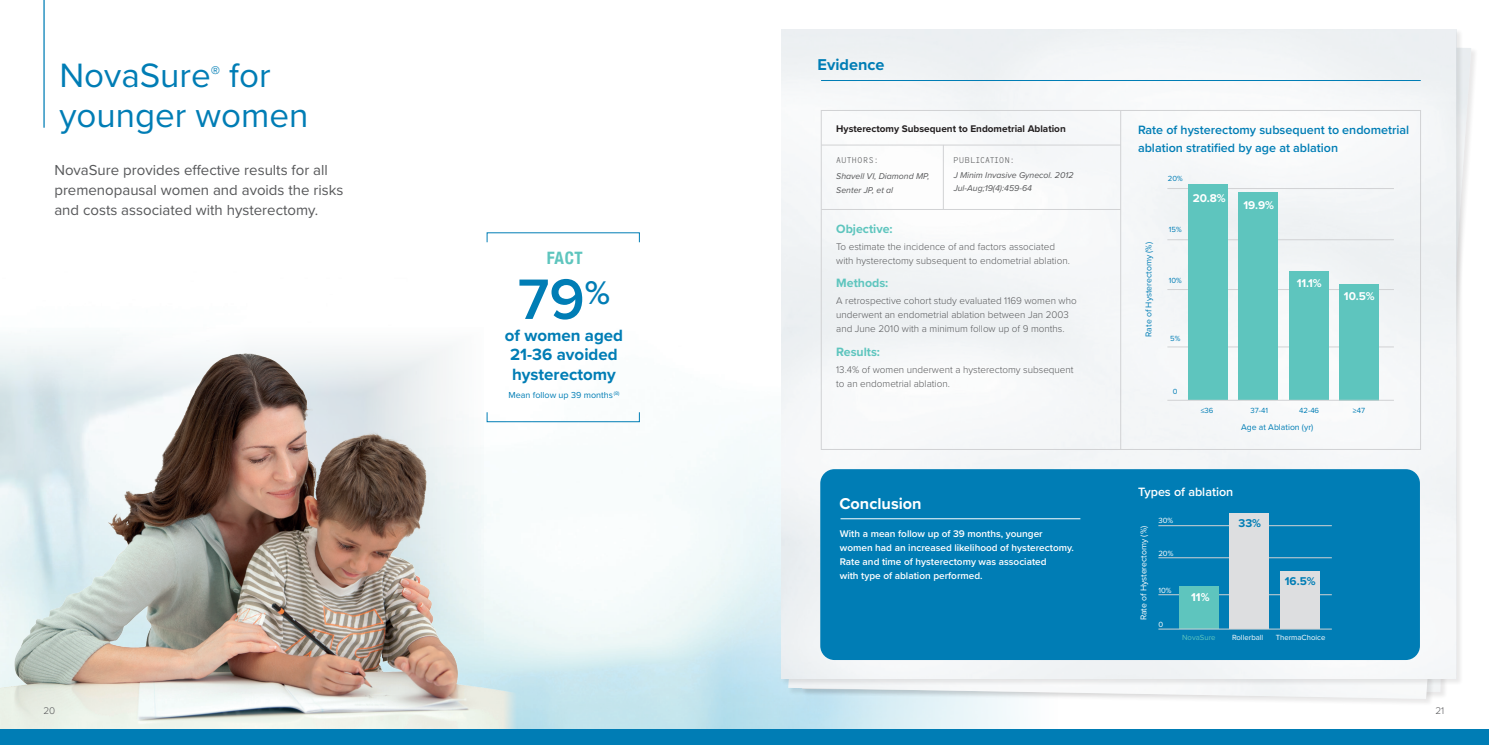
<style>
.page{position:relative;width:1489px;height:745px;background:#fff}
.page>*{position:absolute;margin:0;border:0;box-sizing:border-box;transform-origin:0 0}
.t1{font:600 59px "Proxima Nova";color:#007db5}
.t2{font:35px/40px "Proxima Nova";color:#007db5}
.t3{font:700 condensed 17.12px "Helvetica Neue";color:#5ec5be}
.t4{font:700 16.88px/19.1px "Proxima Nova";color:#007db5;text-align:center}
.t5{font:700 16.25px "Proxima Nova";color:#fff}
.t6{font:700 16.25px "Proxima Nova";color:#007db5}
.t7{font:15px/20px "Proxima Nova";color:#57585a}
.t8{font:600 12.5px/17.5px "Proxima Nova";color:#007db5}
.t9{font:700 12.5px "Proxima Nova";color:#5ec5be}
.t10{font:600 12.5px "Proxima Nova";color:#fff}
.t11{font:700 11.75px "Proxima Nova";color:#fff}
.t12{font:700 11.75px "Proxima Nova";color:#007db5}
.t13{font:300 10px/13.8px "Proxima Nova";color:#57585a}
.t14{font:600 10px/13.8px "Proxima Nova";color:#fff}
.t15{font:700 10px "Proxima Nova";color:#231f20}
.t16{font:9px "Proxima Nova";color:#007db5}
.t17{font:italic 8.75px/13.8px "Proxima Nova";color:#57585a}
.t18{font:300 8.75px "OCRF";color:#57585a}
.t19{font:8.62px "Proxima Nova";color:#007db5}
.t20{font:8.62px "Proxima Nova";color:#fff}
.t21{font:7.75px "Proxima Nova";color:#fff}
.t22{font:7.75px "Proxima Nova";color:#007db5}
.t23{font:7.75px "Proxima Nova";color:#5ec5be}
</style>
<div class="page">
<img style="left:486px;top:232px;width:532px;height:497px">
<div style="left:788px;top:37px;width:689px;height:668px;background:#231f20;opacity:.1"></div>
<img style="left:788px;top:37px;width:682px;height:661px">
<div style="left:781px;top:29px;width:682px;height:656px;background:#231f20;opacity:.1"></div>
<div style="left:781px;top:29px;width:675px;height:649px;background:#f4f6f8"></div>
<hr style="left:821px;top:80px;width:599px;height:1px;background:#007db5">
<hr style="left:943px;top:145px;width:1px;height:64px;background:#d1d2d4">
<hr style="left:821px;top:145px;width:299px;height:1px;background:#d1d2d4">
<hr style="left:821px;top:209px;width:299px;height:1px;background:#d1d2d4">
<hr style="left:1120px;top:110px;width:1px;height:339px;background:#d1d2d4">
<hr style="left:1167px;top:346px;width:226px;height:1px;background:#d1d2d4">
<hr style="left:1167px;top:289px;width:226px;height:1px;background:#d1d2d4">
<hr style="left:1167px;top:239px;width:226px;height:1px;background:#d1d2d4">
<hr style="left:1167px;top:188px;width:226px;height:1px;background:#d1d2d4">
<div style="left:1339px;top:284px;width:39px;height:116px;background:#5ec5be"></div>
<div style="left:1288px;top:271px;width:40px;height:129px;background:#5ec5be"></div>
<div style="left:1238px;top:193px;width:39px;height:207px;background:#5ec5be"></div>
<div style="left:1188px;top:184px;width:39px;height:216px;background:#5ec5be"></div>
<hr style="left:1167px;top:400px;width:226px;height:1px;background:#d1d2d4">
<div style="left:486px;top:411px;width:153px;height:11px;border:1px solid #007db5"></div>
<div style="left:820px;top:469px;width:599px;height:190px;background:#007db5;border-radius:14px"></div>
<hr style="left:1158px;top:594px;width:173px;height:1px;background:#d1d2d4">
<hr style="left:1158px;top:557px;width:173px;height:1px;background:#d1d2d4">
<hr style="left:1158px;top:525px;width:173px;height:1px;background:#d1d2d4">
<div style="left:1279px;top:570px;width:40px;height:58px;background:#dddee0"></div>
<div style="left:1229px;top:513px;width:39px;height:115px;background:#dddee0"></div>
<div style="left:1179px;top:586px;width:39px;height:42px;background:#5ec5be"></div>
<hr style="left:1158px;top:628px;width:173px;height:1px;background:#d1d2d4">
<img style="left:0;top:339px;width:531px;height:390px">
<hr style="left:840px;top:518px;width:240px;height:1px;background:#fff">
<hr style="left:43px;top:0;width:2px;height:128px;background:#007db5">
<div style="left:0;top:729px;width:1488px;height:15px;background:#007db5"></div>
<p class="t2" style="left:59px;top:54px;width:251px">NovaSure<sup>®</sup> for younger women</p>
<p class="t6" style="left:817px;top:52px;width:68px">Evidence</p>
<p class="t15" style="left:836px;top:121px;width:231px">Hysterectomy Subsequent to Endometrial Ablation</p>
<p class="t7" style="left:54px;top:159px;width:290px">NovaSure provides effective results for all premenopausal women and avoids the risks and costs associated with hysterectomy.</p>
<p class="t13" style="left:43px;top:702px;width:13px">20</p>
<p class="t3" style="left:547px;top:244px;width:37px">FACT</p>
<p class="t1" style="left:518px;top:255px;width:94px">79<sup>%</sup></p>
<p class="t4" style="left:505px;top:325px;width:120px">of women aged<br>21-36 avoided hysterectomy</p>
<p class="t16" style="left:508px;top:388px;width:113px">Mean follow up 39 months <sup>(8)</sup></p>
<p class="t18" style="left:836px;top:155px;width:43px">AUTHORS:</p>
<p class="t18" style="left:953px;top:155px;width:62px">PUBLICATION:</p>
<p class="t17" style="left:836px;top:169px;width:95px">Shavell VI, Diamond MP,<br>Senter JP, et al</p>
<p class="t17" style="left:953px;top:168px;width:121px;line-height:12.5px">J Minim Invasive Gynecol. 2012<br>Jul-Aug;19(4):459-64</p>
<p class="t9" style="left:836px;top:219px;width:58px">Objective:</p>
<p class="t13" style="left:836px;top:239px;width:235px">To estimate the incidence of and factors associated with hysterectomy subsequent to endometrial ablation.</p>
<p class="t9" style="left:836px;top:273px;width:54px">Methods:</p>
<p class="t13" style="left:836px;top:293px;width:242px">A retrospective cohort study evaluated 1169 women who underwent an endometrial ablation between Jan 2003 and June 2010 with a minimum follow up of 9 months.</p>
<p class="t9" style="left:836px;top:342px;width:45px">Results:</p>
<p class="t13" style="left:836px;top:362px;width:239px">13.4% of women underwent a hysterectomy subsequent to an endometrial ablation.</p>
<p class="t5" style="left:839px;top:491px;width:84px">Conclusion</p>
<p class="t14" style="left:839px;top:526px;width:236px">With a mean follow up of 39 months, younger women had an increased likelihood of hysterectomy.<br>Rate and time of hysterectomy was associated<br>with type of ablation performed.</p>
<p class="t8" style="left:1137px;top:121px;width:273px">Rate of hysterectomy subsequent to endometrial ablation stratified by age at ablation</p>
<p class="t19" style="left:1142px;top:336px;width:96px;rotate:-90deg">Rate of Hysterectomy (%)</p>
<p class="t22" style="left:1167px;top:172px;width:16px">20%</p>
<p class="t22" style="left:1168px;top:223px;width:14px">15%</p>
<p class="t11" style="left:1192px;top:189px;width:34px">20.8%</p>
<p class="t22" style="left:1168px;top:274px;width:14px">10%</p>
<p class="t22" style="left:1170px;top:332px;width:12px">5%</p>
<p class="t11" style="left:1243px;top:196px;width:32px">19.9%</p>
<p class="t11" style="left:1296px;top:274px;width:27px">11.1%</p>
<p class="t11" style="left:1343px;top:287px;width:32px">10.5%</p>
<p class="t22" style="left:1172px;top:385px;width:6px">0</p>
<p class="t22" style="left:1200px;top:405px;width:14px">≤36</p>
<p class="t22" style="left:1250px;top:405px;width:19px">37-41</p>
<p class="t22" style="left:1298px;top:405px;width:22px">42-46</p>
<p class="t22" style="left:1352px;top:405px;width:14px">≥47</p>
<p class="t19" style="left:1241px;top:420px;width:74px">Age at Ablation (yr)</p>
<p class="t10" style="left:1137px;top:481px;width:97px">Types of ablation</p>
<p class="t20" style="left:1137px;top:620px;width:96px;rotate:-90deg">Rate of Hysterectomy (%)</p>
<p class="t21" style="left:1158px;top:618px;width:6px">0</p>
<p class="t21" style="left:1158px;top:514px;width:16px">30%</p>
<p class="t12" style="left:1238px;top:514px;width:24px">33%</p>
<p class="t21" style="left:1158px;top:547px;width:17px">20%</p>
<p class="t21" style="left:1158px;top:584px;width:15px">10%</p>
<p class="t11" style="left:1190px;top:587px;width:20px">11%</p>
<p class="t12" style="left:1284px;top:572px;width:32px">16.5%</p>
<p class="t23" style="left:1182px;top:631px;width:35px">NovaSure</p>
<p class="t21" style="left:1231px;top:631px;width:33px">Rollerball</p>
<p class="t21" style="left:1275px;top:631px;width:51px">ThermaChoice</p>
<p class="t13" style="left:1435px;top:702px;width:10px">21</p>
</div>
